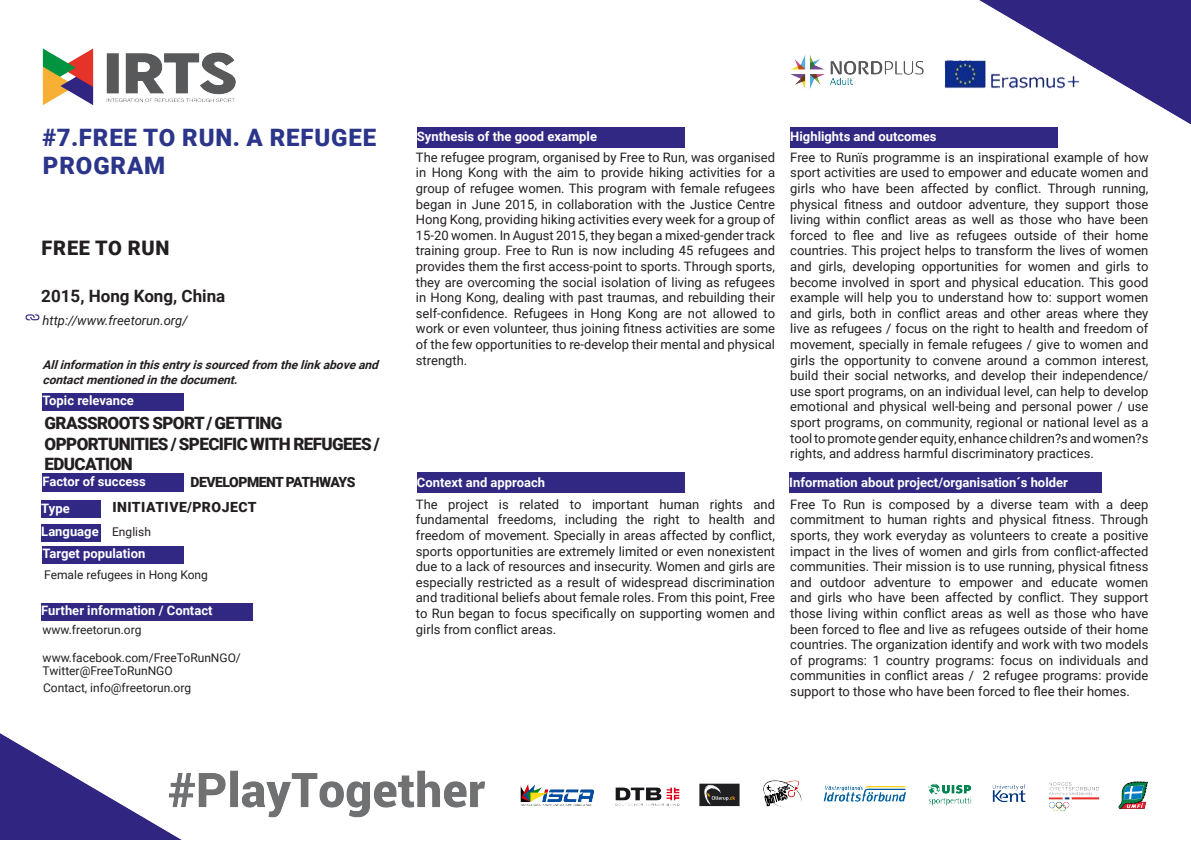
<style>
.page{position:relative;width:1191px;height:842px;background:#fff}
.page>*{position:absolute;margin:0;border:0;box-sizing:border-box;transform-origin:0 0}
.t1{font:900 24px/28.8px "Roboto";letter-spacing:.035em;color:#2b358a}
.t2{font:900 20px "Roboto";letter-spacing:.035em;color:#231f20}
.t3{font:900 17px/20.4px "Roboto";letter-spacing:-.035em;color:#231f20}
.t4{font:700 17px "Roboto";color:#231f20}
.t5{font:900 14px "Roboto";letter-spacing:-.035em;color:#231f20}
.t6{font:900 14px "Roboto";letter-spacing:.035em;color:#231f20}
.t7{font:13px/15.6px "Roboto";color:#231f20;text-align:justify}
.t8{font:700 13px "Roboto";color:#fff}
.t9{font:italic 13px "Roboto";color:#231f20}
.t10{font:12px "Roboto";color:#231f20}
.t11{font:italic 700 12px/14.4px "Roboto";color:#231f20}
</style>
<div class="page">
<img style="left:1px;top:1px;width:1190px;height:839px">
<svg style="left:25px;top:314px;width:15px;height:6px"></svg>
<p class="t1" style="left:43px;top:122px;width:335px">#7.FREE TO RUN. A REFUGEE<br>PROGRAM</p>
<p class="t2" style="left:42px;top:233px;width:129px">FREE TO RUN</p>
<p class="t4" style="left:41px;top:284px;width:186px">2015, Hong Kong, China</p>
<p class="t9" style="left:43px;top:311px;width:147px">http://www.freetorun.org/</p>
<p class="t11" style="left:42px;top:357px;width:341px">Allinformationinthisentryissourcedfrom thelinkaboveand contactmentionedinthedocument.</p>
<p class="t8" style="left:42px;top:391px;width:93px">Topic relevance</p>
<p class="t3" style="left:45px;top:412px;width:337px">GRASSROOTS SPORT / GETTING<br>OPPORTUNITIES / SPECIFIC WITH REFUGEES /<br>EDUCATION</p>
<p class="t8" style="left:42px;top:472px;width:105px">Factor of success</p>
<p class="t5" style="left:190px;top:472px;width:166px">DEVELOPMENT PATHWAYS</p>
<p class="t8" style="left:41px;top:499px;width:30px">Type</p>
<p class="t6" style="left:112px;top:497px;width:146px">INITIATIVE/PROJECT</p>
<p class="t8" style="left:41px;top:522px;width:59px">Language</p>
<p class="t10" style="left:112px;top:523px;width:40px">English</p>
<p class="t8" style="left:42px;top:544px;width:104px">Target population</p>
<p class="t10" style="left:44px;top:567px;width:165px">Female refugees in Hong Kong</p>
<p class="t8" style="left:41px;top:601px;width:173px">Further information / Contact</p>
<p class="t10" style="left:42px;top:621px;width:100px">www.freetorun.org</p>
<p class="t10" style="left:43px;top:649px;width:200px">www.facebook.com/FreeToRunNGO/</p>
<p class="t10" style="left:43px;top:663px;width:131px">Twitter@FreeToRunNGO</p>
<p class="t10" style="left:43px;top:680px;width:150px">Contact, info@freetorun.org</p>
<p class="t8" style="left:417px;top:128px;width:182px">Synthesis of the good example</p>
<p class="t7" style="left:416px;top:149px;width:361px">The refugee program, organised by Free to Run, was organised in Hong Kong with the aim to provide hiking activities for a group of refugee women. This program with female refugees began in June 2015, in collaboration with the Justice Centre Hong Kong, providing hiking activities every week for a group of 15-20 women. In August 2015, they began a mixed-gender track training group. Free to Run is now including 45 refugees and provides them the first access-point to sports. Through sports, they are overcoming the social isolation of living as refugees in Hong Kong, dealing with past traumas, and rebuilding their self-confidence. Refugees in Hong Kong are not allowed to work or even volunteer, thus joining fitness activities are some of the few opportunities to re-develop their mental and physical strength.</p>
<p class="t8" style="left:417px;top:473px;width:130px">Context and approach</p>
<p class="t7" style="left:416px;top:496px;width:361px">The project is related to important human rights and fundamental freedoms, including the right to health and freedom of movement. Specially in areas affected by conflict, sports opportunities are extremely limited or even nonexistent due to a lack of resources and insecurity. Women and girls are especially restricted as a result of widespread discrimination and traditional beliefs about female roles. From this point, Free to Run began to focus specifically on supporting women and girls from conflict areas.</p>
<p class="t8" style="left:790px;top:128px;width:148px">Highlights and outcomes</p>
<p class="t7" style="left:790px;top:149px;width:360px">Free to Runïs programme is an inspirational example of how sport activities are used to empower and educate women and girls who have been affected by conflict. Through running, physical fitness and outdoor adventure, they support those living within conflict areas as well as those who have been forced to flee and live as refugees outside of their home countries. This project helps to transform the lives of women and girls, developing opportunities for women and girls to become involved in sport and physical education. This good example will help you to understand how to: support women and girls, both in conflict areas and other areas where they live as refugees / focus on the right to health and freedom of movement, specially in female refugees / give to women and girls the opportunity to convene around a common interest, build their social networks, and develop their independence/ use sport programs, on an individual level, can help to develop emotional and physical well-being and personal power / use sport programs, on community, regional or national level as a tool to promote gender equity, enhance children?s and women?s rights, and address harmful discriminatory practices.</p>
<p class="t7" style="left:790px;top:496px;width:360px">Free To Run is composed by a diverse team with a deep commitment to human rights and physical fitness. Through sports, they work everyday as volunteers to create a positive impact in the lives of women and girls from conflict-affected communities. Their mission is to use running, physical fitness and outdoor adventure to empower and educate women and girls who have been affected by conflict. They support those living within conflict areas as well as those who have been forced to flee and live as refugees outside of their home countries. The organization identify and work with two models of programs: 1 country programs: focus on individuals and communities in conflict areas / 2 refugee programs: provide support to those who have been forced to flee their homes.</p>
<p class="t8" style="left:789px;top:473px;width:280px">Information about project/organisation´s holder</p>
</div>
